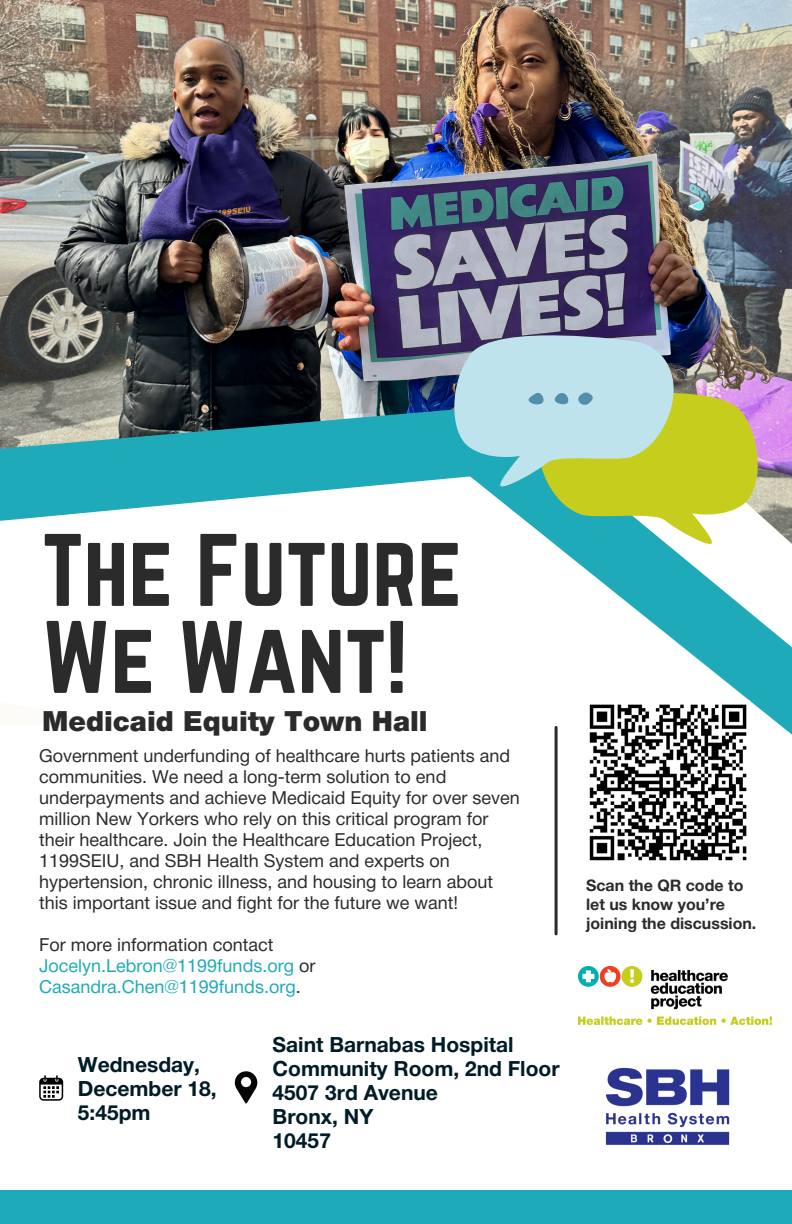
<style>
.page{position:relative;width:792px;height:1224px;background:#fff}
.page>*{position:absolute;margin:0;border:0;box-sizing:border-box;transform-origin:0 0}
.t1{font:90px/87px "Norwester";color:#2b2b2b}
.t2{font:900 28px "Helvetica Neue";color:#2b2b2b}
.t3{font:700 21px/24px "Helvetica Neue";color:#001c27}
.t4{font:18px/21px "Helvetica Neue";color:#2b2b2b}
.t5{font:18px/21px "Helvetica Neue";color:#1eaab9}
.t6{font:700 16px/18.6px "Helvetica Neue";color:#2b2b2b}
.s1{color:#2b2b2b}
</style>
<div class="page">
<img style="left:0;top:0;width:792px;height:254px">
<img style="left:0;top:254px;width:792px;height:74px">
<svg style="left:0;top:328px;width:792px;height:577px"></svg>
<hr style="left:555px;top:727px;width:3px;height:207px;background:#2b2b2b">
<img style="left:585px;top:700px;width:165px;height:165px">
<svg style="left:533px;top:379px;width:231px;height:168px;background:#aec671"></svg>
<svg style="left:448px;top:322px;width:231px;height:168px;background:#a7c9bc"></svg>
<svg style="left:525px;top:392px;width:19px;height:14px"></svg>
<svg style="left:550px;top:391px;width:19px;height:15px"></svg>
<svg style="left:578px;top:391px;width:16px;height:15px"></svg>
<div style="left:0;top:1190px;width:792px;height:34px;background:#1eaab9"></div>
<img style="left:578px;top:966px;width:194px;height:59px">
<svg style="left:39px;top:1075px;width:24px;height:26px"></svg>
<svg style="left:235px;top:1071px;width:22px;height:33px"></svg>
<img style="left:605px;top:1067px;width:125px;height:78px">
<p class="t1" style="left:42px;top:526px;width:422px">The Future<br>We Want!</p>
<p class="t2" style="left:42px;top:711px;width:387px">Medicaid Equity Town Hall</p>
<p class="t4" style="left:39px;top:747px;width:482px">Government underfunding of healthcare hurts patients and communities. We need a long-term solution to end underpayments and achieve Medicaid Equity for over seven million New Yorkers who rely on this critical program for their healthcare. Join the Healthcare Education Project, 1199SEIU, and SBH Health System and experts on hypertension, chronic illness, and housing to learn about this important issue and fight for the future we want!</p>
<h2 class="t5" style="left:39px;top:936px;width:278px"><span class="s1">For more information contact<br></span>Jocelyn.Lebron@1199funds.org <span class="s1">or<br></span>Casandra.Chen@1199funds.org<span class="s1">.</span></h2>
<p class="t3" style="left:78px;top:1055px;width:140px">Wednesday,<br>December 18,<br>5:45pm</p>
<h1 class="t3" style="left:273px;top:1035px;width:288px">Saint Barnabas Hospital<br>Community Room, 2nd Floor<br>4507 3rd Avenue<br>Bronx, NY<br>10457</h1>
<p class="t6" style="left:586px;top:878px;width:172px">Scan the QR code to let us know you’re joining the discussion.</p>
</div>
